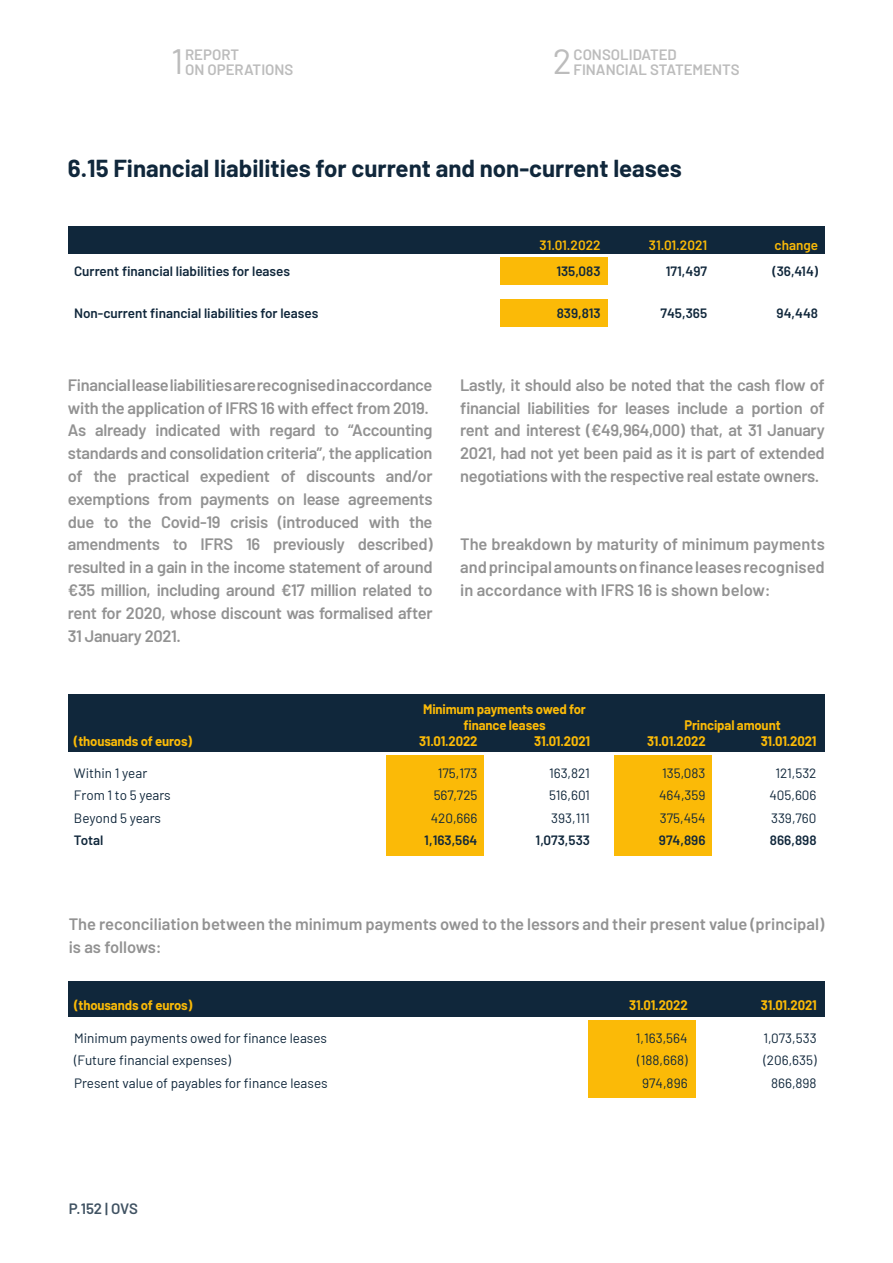
<style>
.page{position:relative;width:893px;height:1263px;background:#fff}
.page>*{position:absolute;margin:0;border:0;box-sizing:border-box;transform-origin:0 0}
.t1{font:35.25px "Barlow";color:#bcbcbc}
.t2{font:700 24px "Barlow";color:#10273b}
.t3{font:600 16.5px/22.8px "Barlow";letter-spacing:-.02em;color:#929292;text-align:justify}
.t4{font:600 16.5px/22.8px "Barlow";color:#929292}
.t5{font:600 15px/15px "Barlow";color:#bcbcbc}
.t6{font:600 15px "Barlow";letter-spacing:-.005em;color:#10273b}
.t7{font:13.5px "Barlow";color:#10273b}
.t8{font:600 13.5px "Barlow";color:#10273b}
.t9{font:700 13.5px/16.2px "Barlow";letter-spacing:-.01em;color:#fbba07;text-align:center}
.t10{font:600 13.5px "Barlow";color:#fbba07}
</style>
<div class="page">
<div style="left:68px;top:227px;width:757px;height:27px;background:#10273b"></div>
<div style="left:500px;top:257px;width:107px;height:28px;background:#fbba07"></div>
<div style="left:500px;top:299px;width:107px;height:27px;background:#fbba07"></div>
<div style="left:588px;top:1020px;width:107px;height:77px;background:#fbba07"></div>
<div style="left:68px;top:981px;width:757px;height:36px;background:#10273b"></div>
<div style="left:614px;top:755px;width:98px;height:100px;background:#fbba07"></div>
<div style="left:386px;top:755px;width:98px;height:100px;background:#fbba07"></div>
<div style="left:68px;top:694px;width:757px;height:58px;background:#10273b"></div>
<p class="t5" style="left:185px;top:46px;width:56px">REPORT</p>
<h1 class="t1" style="left:171px;top:36px;width:14px">1</h1>
<p class="t5" style="left:185px;top:61px;width:110px">ON OPERATIONS</p>
<h1 class="t1" style="left:553px;top:36px;width:20px">2</h1>
<p class="t5" style="left:574px;top:46px;width:168px">CONSOLIDATED<br>FINANCIAL STATEMENTS</p>
<h2 class="t2" style="left:68px;top:151px;width:615px">6.15 Financial liabilities for current and non-current leases</h2>
<p class="t10" style="left:540px;top:235px;width:63px">31.01.2022</p>
<p class="t10" style="left:649px;top:235px;width:60px">31.01.2021</p>
<p class="t10" style="left:774px;top:235px;width:45px">change</p>
<p class="t8" style="left:74px;top:261px;width:218px">Current financial liabilities for leases</p>
<p class="t8" style="left:556px;top:261px;width:46px">135,083</p>
<p class="t8" style="left:666px;top:261px;width:43px">171,497</p>
<p class="t8" style="left:772px;top:261px;width:47px">(36,414)</p>
<p class="t8" style="left:74px;top:303px;width:246px">Non-current financial liabilities for leases</p>
<p class="t8" style="left:557px;top:303px;width:45px">839,813</p>
<p class="t8" style="left:660px;top:303px;width:48px">745,365</p>
<p class="t8" style="left:777px;top:303px;width:43px">94,448</p>
<p class="t3" style="left:68px;top:372px;width:366px;text-align:left">Financial lease liabilities are recognised in accordance with the application of IFRS 16 with effect from 2019.<br>As already indicated with regard to “Accounting standards and consolidation criteria”, the application of the practical expedient of discounts and/or exemptions from payments on lease agreements due to the Covid-19 crisis (introduced with the amendments to IFRS 16 previously described) resulted in a gain in the income statement of around €35 million, including around €17 million related to rent for 2020, whose discount was formalised after 31 January 2021.</p>
<p class="t3" style="left:460px;top:372px;width:366px">Lastly, it should also be noted that the cash flow of financial liabilities for leases include a portion of rent and interest (€49,964,000) that, at 31 January 2021, had not yet been paid as it is part of extended negotiations with the respective real estate owners.</p>
<p class="t3" style="left:460px;top:532px;width:366px">The breakdown by maturity of minimum payments and principal amounts on finance leases recognised in accordance with IFRS 16 is shown below:</p>
<p class="t9" style="left:423px;top:700px;width:164px">Minimum payments owed for finance leases</p>
<p class="t9" style="left:684px;top:716px;width:98px">Principal amount</p>
<p class="t9" style="left:74px;top:732px;width:120px">(thousands of euros)</p>
<p class="t9" style="left:419px;top:732px;width:60px">31.01.2022</p>
<p class="t9" style="left:534px;top:732px;width:57px">31.01.2021</p>
<p class="t9" style="left:647px;top:732px;width:60px">31.01.2022</p>
<p class="t9" style="left:761px;top:732px;width:57px">31.01.2021</p>
<p class="t7" style="left:74px;top:763px;width:75px">Within 1 year</p>
<p class="t7" style="left:438px;top:763px;width:41px">175,173</p>
<p class="t7" style="left:549px;top:763px;width:42px">163,821</p>
<p class="t7" style="left:662px;top:763px;width:45px">135,083</p>
<p class="t7" style="left:775px;top:763px;width:43px">121,532</p>
<p class="t7" style="left:74px;top:785px;width:98px">From 1 to 5 years</p>
<p class="t7" style="left:434px;top:785px;width:45px">567,725</p>
<p class="t7" style="left:549px;top:785px;width:42px">516,601</p>
<p class="t7" style="left:659px;top:785px;width:48px">464,359</p>
<p class="t7" style="left:769px;top:785px;width:49px">405,606</p>
<p class="t7" style="left:74px;top:808px;width:89px">Beyond 5 years</p>
<p class="t7" style="left:431px;top:808px;width:48px">420,666</p>
<p class="t7" style="left:551px;top:808px;width:40px">393,111</p>
<p class="t7" style="left:660px;top:808px;width:47px">375,454</p>
<p class="t7" style="left:771px;top:808px;width:47px">339,760</p>
<p class="t8" style="left:74px;top:830px;width:31px">Total</p>
<p class="t8" style="left:424px;top:830px;width:55px">1,163,564</p>
<p class="t8" style="left:536px;top:830px;width:56px">1,073,533</p>
<p class="t8" style="left:659px;top:830px;width:48px">974,896</p>
<p class="t8" style="left:770px;top:830px;width:48px">866,898</p>
<p class="t4" style="left:69px;top:912px;width:757px">The reconciliation between the minimum payments owed to the lessors and their present value (principal) is as follows:</p>
<p class="t9" style="left:74px;top:995px;width:120px">(thousands of euros)</p>
<p class="t9" style="left:629px;top:995px;width:60px">31.01.2022</p>
<p class="t9" style="left:761px;top:995px;width:57px">31.01.2021</p>
<p class="t7" style="left:74px;top:1028px;width:254px">Minimum payments owed for finance leases</p>
<p class="t7" style="left:636px;top:1028px;width:53px">1,163,564</p>
<p class="t7" style="left:763px;top:1028px;width:55px">1,073,533</p>
<p class="t7" style="left:74px;top:1050px;width:158px">(Future financial expenses)</p>
<p class="t7" style="left:637px;top:1050px;width:52px">(188,668)</p>
<p class="t7" style="left:763px;top:1050px;width:55px">(206,635)</p>
<p class="t7" style="left:74px;top:1073px;width:255px">Present value of payables for finance leases</p>
<p class="t7" style="left:642px;top:1073px;width:47px">974,896</p>
<p class="t7" style="left:771px;top:1073px;width:47px">866,898</p>
<p class="t6" style="left:68px;top:1198px;width:71px">P.152 | OVS</p>
</div>
